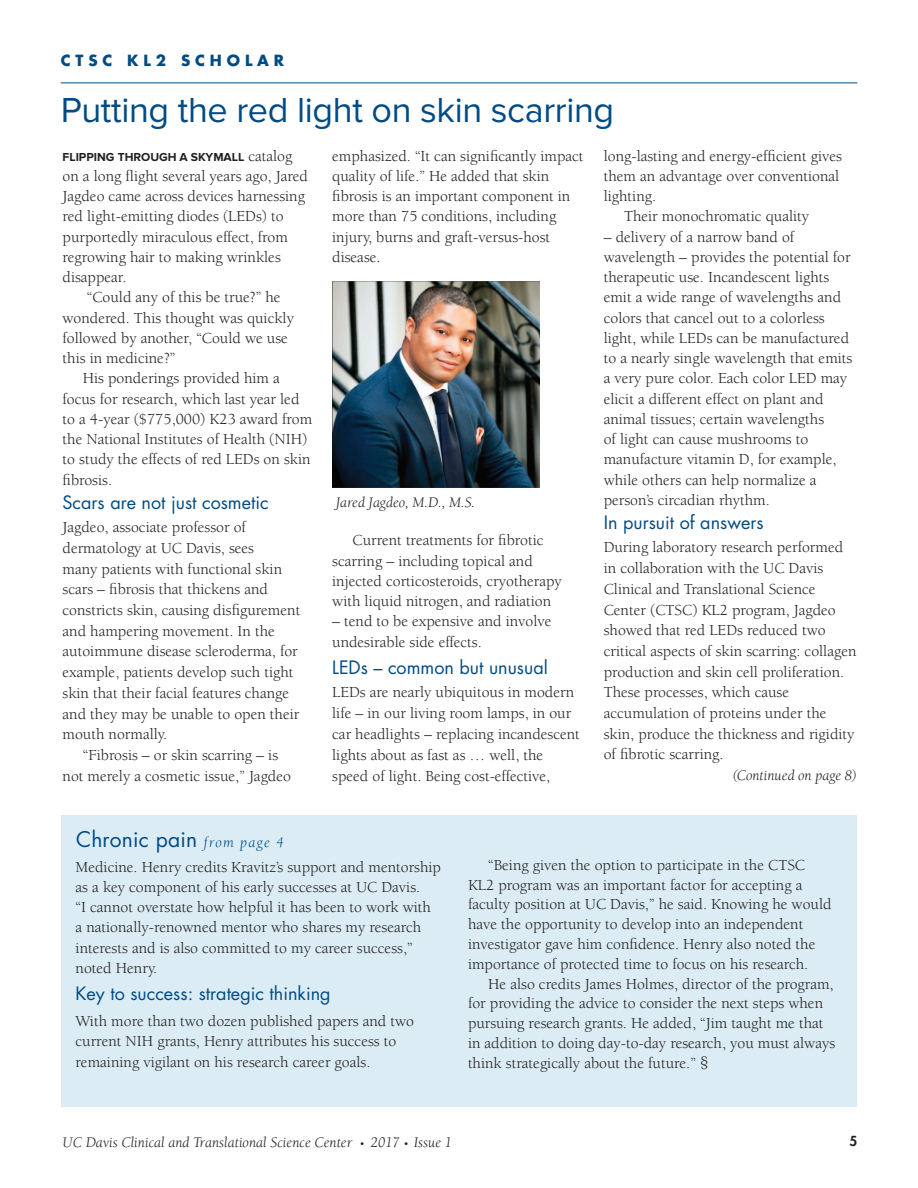
<style>
.page{position:relative;width:918px;height:1188px;background:#fff}
.page>*{position:absolute;margin:0;border:0;box-sizing:border-box;transform-origin:0 0}
.Headline_feature_lar{font:36px "Proxima Nova";letter-spacing:-.01em;color:#004b84}
.continued{font:21px "Futura";letter-spacing:.01em;color:#004b84}
.Story_subhead{font:18px "Futura";color:#004b84}
.body_subhead{font:18px "Futura";color:#004b84}
.Body_Text_Indent{font:15.75px/20.2px "Berkeley";color:#231f20}
.Body_Text_No_Indent{font:15.75px/20.7px "Berkeley";color:#231f20}
.Photo_Caption{font:italic 15px "Berkeley";color:#231f20}
.Kicker_Head{font:700 15px "Futura";letter-spacing:.325em;color:#004b84}
.t1{font:800 13.5px "Futura";color:#231f20}
.Body_Text_No_Indent-2{font:700 12px "Proxima Nova";color:#231f20}
.s1{font-family:"Berkeley";font-weight:400;font-size:15.75px}
.s2{font-family:"Berkeley";font-style:italic;font-size:15px}
.s3{font-size:18px}
.s4{font-size:10.5px}
</style>
<div class="page">
<div style="left:61px;top:815px;width:796px;height:292px;background:#dbecf5"></div>
<hr style="left:61px;top:82px;width:796px;height:1px;background:#004b84">
<img style="left:332px;top:281px;width:207px;height:207px">
<p class="Kicker_Head" style="left:61px;top:50px;width:225px">CTSC KL2 SCHOLAR</p>
<p class="Headline_feature_lar" style="left:61px;top:90px;width:555px">Putting the red light on skin scarring</p>
<p class="Body_Text_No_Indent-2" style="left:63px;top:150px;width:231px">FLIPPING THROUGH A SKYMALL <span class="s1">catalog</span></p>
<p class="Body_Text_No_Indent" style="left:63px;top:166px;width:247px;line-height:20.2px">on a long flight several years ago, Jared Jagdeo came across devices harnessing red light-emitting diodes (LEDs) to purportedly miraculous effect, from regrowing hair to making wrinkles disappear.</p>
<p class="Body_Text_Indent" style="left:63px;top:288px;width:233px;text-indent:24px">“Could any of this be true?” he wondered. This thought was quickly followed by another, “Could we use this in medicine?”</p>
<p class="Body_Text_Indent" style="left:63px;top:369px;width:251px;text-indent:20px">His ponderings provided him a focus for research, which last year led to a 4-year ($775,000) K23 award from the National Institutes of Health (NIH) to study the effects of red LEDs on skin fibrosis.</p>
<p class="Story_subhead" style="left:63px;top:490px;width:208px">Scars are not just cosmetic</p>
<p class="Body_Text_No_Indent" style="left:63px;top:517px;width:239px">Jagdeo, associate professor of dermatology at UC Davis, sees<br>many patients with functional skin scars – fibrosis that thickens and constricts skin, causing disfigurement and hampering movement. In the autoimmune disease scleroderma, for example, patients develop such tight skin that their facial features change and they may be unable to open their mouth normally.</p>
<p class="Body_Text_Indent" style="left:63px;top:745px;width:230px;line-height:20.7px;text-align:center">“Fibrosis – or skin scarring – is<br>not merely a cosmetic issue,” Jagdeo</p>
<p class="Body_Text_Indent" style="left:332px;top:146px;width:253px">emphasized. “It can significantly impact quality of life.” He added that skin fibrosis is an important component in more than 75 conditions, including injury, burns and graft-versus-host disease.</p>
<p class="Photo_Caption" style="left:336px;top:495px;width:141px">Jared Jagdeo, M.D., M.S.</p>
<p class="Body_Text_Indent" style="left:332px;top:531px;width:231px;text-indent:20px">Current treatments for fibrotic scarring – including topical and injected corticosteroids, cryotherapy with liquid nitrogen, and radiation</p>
<p class="Body_Text_Indent" style="left:332px;top:612px;width:221px">– tend to be expensive and involve undesirable side effects.</p>
<p class="body_subhead" style="left:332px;top:655px;width:217px">LEDs – common but unusual</p>
<p class="Body_Text_No_Indent" style="left:332px;top:682px;width:249px">LEDs are nearly ubiquitous in modern life – in our living room lamps, in our car headlights – replacing incandescent lights about as fast as … well, the speed of light. Being cost-effective,</p>
<p class="Body_Text_No_Indent" style="left:604px;top:146px;width:240px;line-height:20.2px">long-lasting and energy-efficient gives them an advantage over conventional lighting.</p>
<p class="Body_Text_Indent" style="left:624px;top:207px;width:187px">Their monochromatic quality</p>
<p class="Body_Text_Indent" style="left:604px;top:227px;width:250px">– delivery of a narrow band of wavelength – provides the potential for therapeutic use. Incandescent lights emit a wide range of wavelengths and colors that cancel out to a colorless light, while LEDs can be manufactured to a nearly single wavelength that emits a very pure color. Each color LED may elicit a different effect on plant and animal tissues; certain wavelengths<br>of light can cause mushrooms to manufacture vitamin D, for example, while others can help normalize a person’s circadian rhythm.</p>
<p class="Story_subhead" style="left:604px;top:510px;width:161px">In pursuit of answers</p>
<p class="Body_Text_No_Indent" style="left:604px;top:538px;width:254px">During laboratory research performed in collaboration with the UC Davis Clinical and Translational Science Center (CTSC) KL2 program, Jagdeo showed that red LEDs reduced two critical aspects of skin scarring: collagen production and skin cell proliferation.<br>These processes, which cause accumulation of proteins under the skin, produce the thickness and rigidity of fibrotic scarring.</p>
<p class="Photo_Caption" style="left:732px;top:768px;width:126px">(Continued on page 8)</p>
<p class="continued" style="left:76px;top:825px;width:209px">Chronic pain <span class="s2">from page 4</span></p>
<p class="Body_Text_Indent" style="left:76px;top:857px;width:367px">Medicine. Henry credits Kravitz’s support and mentorship as a key component of his early successes at UC Davis.<br>“I cannot overstate how helpful it has been to work with a nationally-renowned mentor who shares my research interests and is also committed to my career success,” noted Henry.</p>
<p class="Story_subhead" style="left:76px;top:981px;width:257px">Key to success: strategic thinking</p>
<p class="Body_Text_No_Indent" style="left:76px;top:1011px;width:340px;line-height:20.2px">With more than two dozen published papers and two current NIH grants, Henry attributes his success to remaining vigilant on his research career goals.</p>
<p class="Body_Text_Indent" style="left:468px;top:855px;width:365px;line-height:19.8px;text-indent:20px">“Being given the option to participate in the CTSC KL2 program was an important factor for accepting a faculty position at UC Davis,” he said. Knowing he would have the opportunity to develop into an independent investigator gave him confidence. Henry also noted the importance of protected time to focus on his research.</p>
<p class="Body_Text_Indent" style="left:468px;top:974px;width:369px;line-height:19.8px;text-indent:20px">He also credits James Holmes, director of the program, for providing the advice to consider the next steps when pursuing research grants. He added, “Jim taught me that in addition to doing day-to-day research, you must always think strategically about the future.” <span class="s3">§</span></p>
<p class="Photo_Caption" style="left:63px;top:1134px;width:391px">UC Davis Clinical and Translational Science Center <span class="s4">•</span> 2017 <span class="s4">•</span> Issue 1</p>
<p class="t1" style="left:849px;top:1132px;width:9px">5</p>
</div>
